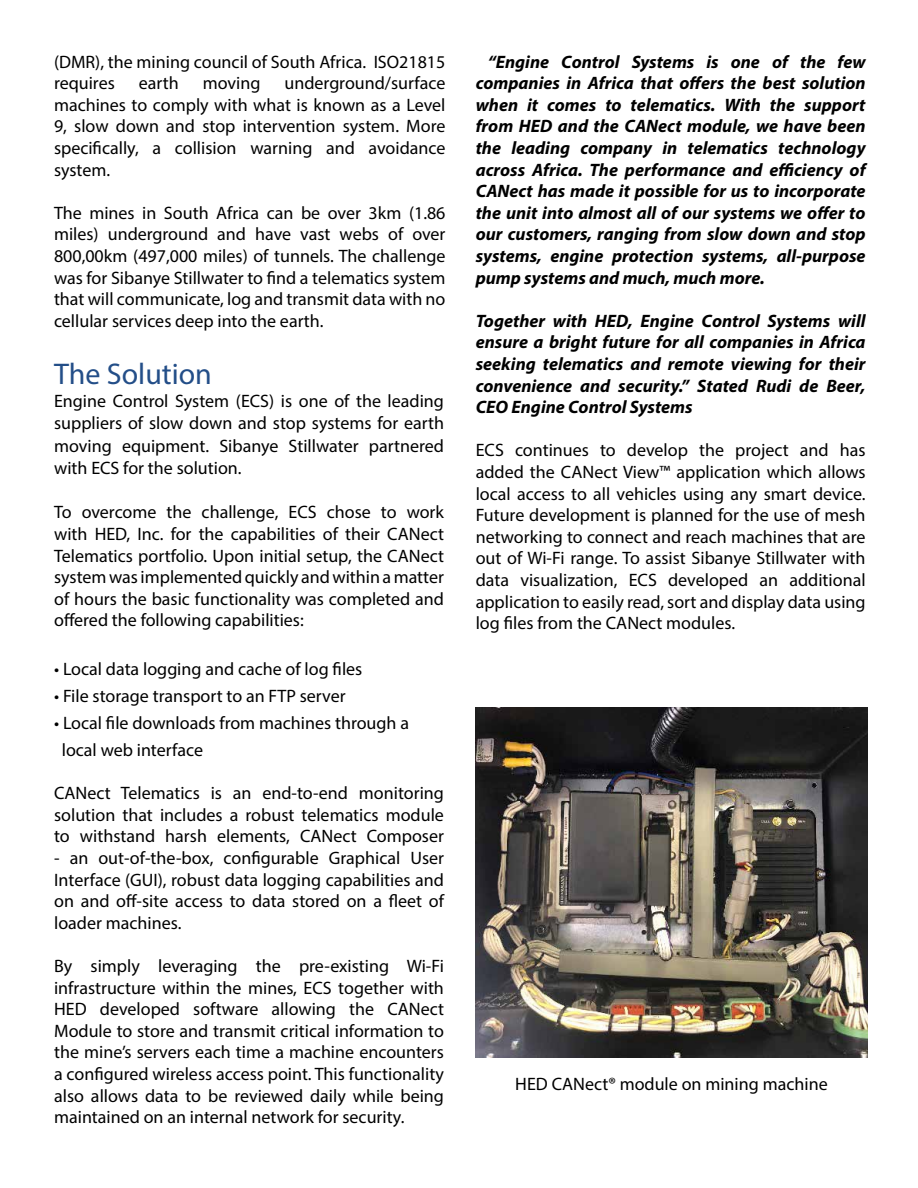
<style>
.page{position:relative;width:918px;height:1188px;background:#fff}
.page>*{position:absolute;margin:0;border:0;box-sizing:border-box;transform-origin:0 0}
.t1{font:30px "Myriad Pro";color:#234e88}
.t2{font:18px/21.6px "Myriad Pro";color:#000;text-align:justify}
.t3{font:italic 700 18px/21.6px "Myriad Pro";color:#000;text-align:justify}
</style>
<div class="page">
<img style="left:476px;top:707px;width:391px;height:351px">
<p class="t2" style="left:54px;top:50px;width:393px">(DMR), the mining council of South Africa. ISO21815 requires</p>
<p class="t2" style="left:54px;top:72px;width:393px;text-indent:231px">underground/surface machines to comply with what is known as a Level 9, slow down and stop intervention system. More specifically, a collision warning and avoidance system.</p>
<p class="t2" style="left:54px;top:202px;width:393px">The mines in South Africa can be over 3km (1.86 miles) underground and have vast webs of over 800,00km (497,000 miles) of tunnels. The challenge was for Sibanye Stillwater to find a telematics system that will communicate, log and transmit data with no cellular services deep into the earth.</p>
<h1 class="t1" style="left:54px;top:356px;width:159px">The Solution</h1>
<p class="t2" style="left:54px;top:389px;width:391px;line-height:22.5px">Engine Control System (ECS) is one of the leading suppliers of slow down and stop systems for earth moving equipment. Sibanye Stillwater partnered with ECS for the solution.</p>
<p class="t2" style="left:54px;top:501px;width:391px">To overcome the challenge, ECS chose to work with HED, Inc. for the capabilities of their CANect Telematics portfolio. Upon initial setup, the CANect system was implemented quickly and within a matter of hours the basic functionality was completed and offered the following capabilities:</p>
<p class="t2" style="left:54px;top:658px;width:310px">• Local data logging and cache of log files</p>
<p class="t2" style="left:54px;top:685px;width:293px">• File storage transport to an FTP server</p>
<p class="t2" style="left:62px;top:709px;width:349px;line-height:27px;text-indent:-8px">• Local file downloads from machines through a local web interface</p>
<p class="t2" style="left:54px;top:782px;width:391px">CANect Telematics is an end-to-end monitoring solution that includes a robust telematics module to withstand harsh elements, CANect Composer</p>
<p class="t2" style="left:54px;top:847px;width:391px">- an out-of-the-box, configurable Graphical User Interface (GUI), robust data logging capabilities and on and off-site access to data stored on a fleet of loader machines.</p>
<p class="t2" style="left:54px;top:955px;width:391px">By simply leveraging the pre-existing Wi-Fi infrastructure within the mines, ECS together with HED developed software allowing the CANect Module to store and transmit critical information to the mine’s servers each time a machine encounters a configured wireless access point. This functionality also allows data to be reviewed daily while being maintained on an internal network for security.</p>
<p class="t2" style="left:139px;top:72px;width:41px">earth</p>
<p class="t2" style="left:203px;top:72px;width:59px">moving</p>
<p class="t3" style="left:476px;top:50px;width:391px;text-indent:12px">“Engine Control Systems is one of the few companies in Africa that offers the best solution when it comes to telematics. With the support from HED and the CANect module, we have been the leading company in telematics technology across Africa. The performance and efficiency of CANect has made it possible for us to incorporate the unit into almost all of our systems we offer to our customers, ranging from slow down and stop systems, engine protection systems, all-purpose pump systems and much, much more.</p>
<p class="t3" style="left:476px;top:309px;width:391px">Together with HED, Engine Control Systems will ensure a bright future for all companies in Africa seeking telematics and remote viewing for their convenience and security.” Stated Rudi de Beer, CEO Engine Control Systems</p>
<p class="t2" style="left:476px;top:439px;width:391px">ECS continues to develop the project and has added the CANect View™ application which allows local access to all vehicles using any smart device.<br>Future development is planned for the use of mesh networking to connect and reach machines that are out of Wi-Fi range. To assist Sibanye Stillwater with data visualization, ECS developed an additional application to easily read, sort and display data using log files from the CANect modules.</p>
<p class="t2" style="left:515px;top:1073px;width:314px">HED CANect® module on mining machine</p>
</div>
